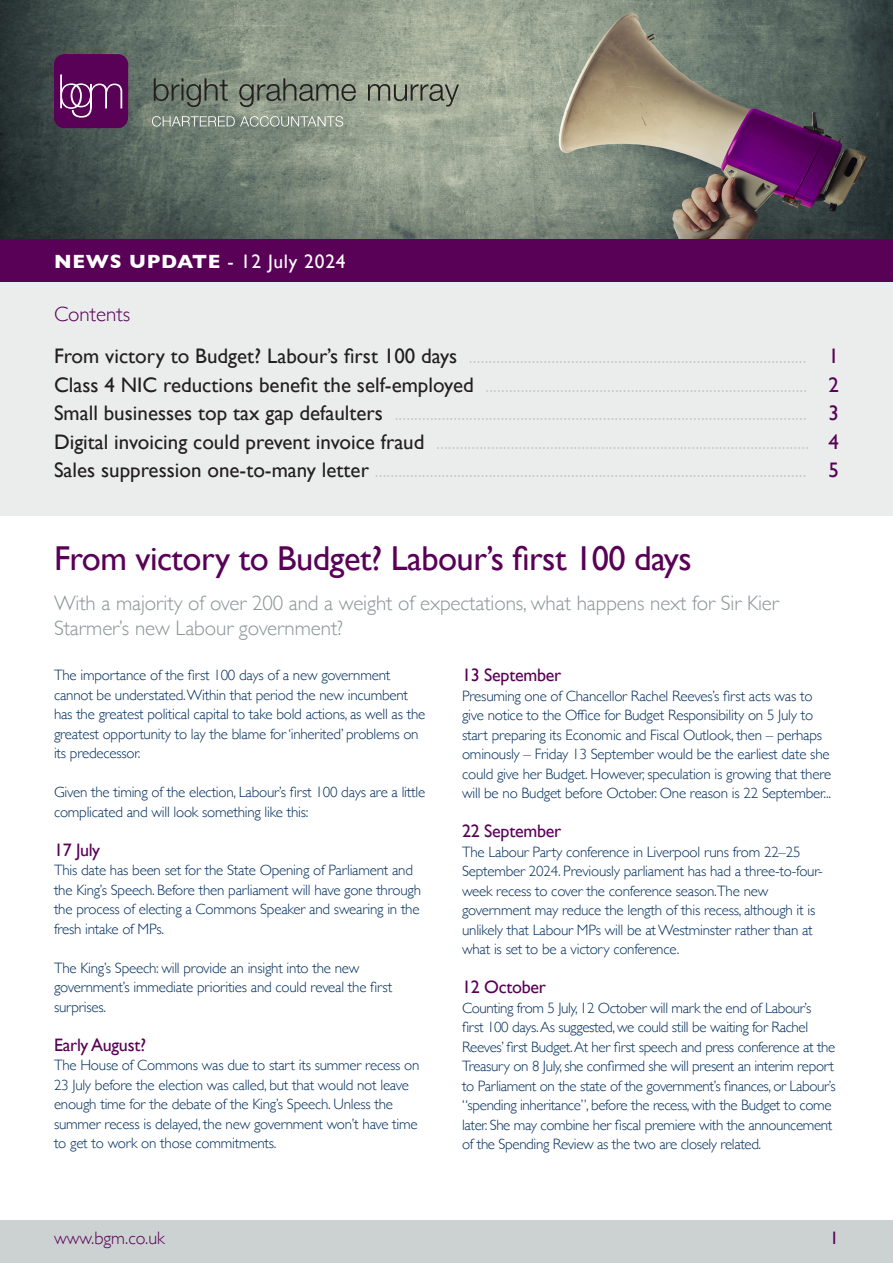
<style>
.page{position:relative;width:893px;height:1263px;background:#fff}
.page>*{position:absolute;margin:0;border:0;box-sizing:border-box;transform-origin:0 0}
.t1{font:34.5px "Gill Sans";letter-spacing:-.015em;color:#590157}
.t2{font:300 21px "Gill Sans";color:#c0c7c7}
.t3{font:300 21px "Gill Sans";letter-spacing:-.005em;color:#8a9595}
.t4{font:300 21px "Gill Sans";color:#590157}
.t5{font:19.5px "Gill Sans";letter-spacing:.04em;color:#fff}
.t6{font:18px "Gill Sans";letter-spacing:-.015em;color:#590157}
.t7{font:300 18px "Gill Sans";color:#590157}
.t8{font:300 15px/19.5px "Gill Sans";letter-spacing:-.015em;color:#002e5d}
.s1{font-weight:700}
.s2{font-weight:400;color:#231f20}
.s3{font-weight:400;color:#590157}
</style>
<div class="page">
<img style="left:0;top:0;width:893px;height:240px">
<div style="left:0;top:278px;width:893px;height:237px;background:#ebeded"></div>
<div style="left:54px;top:54px;width:74px;height:74px;background:#590157;border-radius:10px"></div>
<svg style="left:154px;top:78px;width:305px;height:29px;background:#7e8779"></svg>
<svg style="left:152px;top:116px;width:191px;height:11px;background:#98a397"></svg>
<svg style="left:60px;top:74px;width:62px;height:44px"></svg>
<div style="left:0;top:240px;width:893px;height:42px;background:#590157"></div>
<div style="left:0;top:1220px;width:893px;height:43px;background:#ccd2d2"></div>
<p class="t5" style="left:54px;top:250px;width:293px"><span class="s1">NEWS UPDATE</span> - 12 July 2024</p>
<p class="t4" style="left:54px;top:298px;width:78px">Contents</p>
<p class="t2" style="left:54px;top:340px;width:786px"><span class="s2">From victory to Budget? Labour’s first 100 days</span> ...................................................................................... <span class="s3">1</span></p>
<p class="t2" style="left:54px;top:368px;width:786px"><span class="s2">Class 4 NIC reductions benefit the self-employed</span> .................................................................................. <span class="s3">2</span></p>
<p class="t2" style="left:54px;top:397px;width:786px"><span class="s2">Small businesses top tax gap defaulters</span> ......................................................................................................... <span class="s3">3</span></p>
<p class="t2" style="left:54px;top:425px;width:786px"><span class="s2">Digital invoicing could prevent invoice fraud</span> ............................................................................................... <span class="s3">4</span></p>
<p class="t2" style="left:54px;top:454px;width:786px"><span class="s2">Sales suppression one-to-many letter</span> .............................................................................................................. <span class="s3">5</span></p>
<p class="t1" style="left:54px;top:538px;width:639px">From victory to Budget? Labour’s first 100 days</p>
<p class="t3" style="left:54px;top:586px;width:726px">With a majority of over 200 and a weight of expectations, what happens next for Sir Kier</p>
<p class="t3" style="left:54px;top:612px;width:291px">Starmer’s new Labour government?</p>
<p class="t8" style="left:54px;top:665px;width:373px">The importance of the first 100 days of a new government cannot be understated. Within that period the new incumbent has the greatest political capital to take bold actions, as well as the greatest opportunity to lay the blame for ‘inherited’ problems on its predecessor.</p>
<p class="t8" style="left:54px;top:782px;width:373px">Given the timing of the election, Labour’s first 100 days are a little complicated and will look something like this:</p>
<p class="t6" style="left:54px;top:839px;width:48px">17 July</p>
<p class="t8" style="left:54px;top:860px;width:369px">This date has been set for the State Opening of Parliament and the King’s Speech. Before then parliament will have gone through the process of electing a Commons Speaker and swearing in the fresh intake of MPs.</p>
<p class="t8" style="left:54px;top:957px;width:307px">The King’s Speech: will provide an insight into the new</p>
<p class="t8" style="left:54px;top:977px;width:340px">government’s immediate priorities and could reveal the first surprises.</p>
<p class="t6" style="left:54px;top:1034px;width:94px">Early August?</p>
<p class="t8" style="left:54px;top:1055px;width:367px">The House of Commons was due to start its summer recess on 23 July before the election was called, but that would not leave enough time for the debate of the King’s Speech. Unless the summer recess is delayed, the new government won’t have time to get to work on those commitments.</p>
<p class="t6" style="left:462px;top:665px;width:101px">13 September</p>
<p class="t8" style="left:462px;top:685px;width:371px">Presuming one of Chancellor Rachel Reeves’s first acts was to give notice to the Office for Budget Responsibility on 5 July to start preparing its Economic and Fiscal Outlook, then – perhaps ominously – Friday 13 September would be the earliest date she could give her Budget. However, speculation is growing that there will be no Budget before October. One reason is 22 September...</p>
<p class="t6" style="left:462px;top:821px;width:101px">22 September</p>
<p class="t8" style="left:462px;top:841px;width:340px">The Labour Party conference in Liverpool runs from 22–25</p>
<p class="t8" style="left:462px;top:861px;width:362px">September 2024. Previously parliament has had a three-to-four&shy;week recess to cover the conference season.The new</p>
<p class="t8" style="left:462px;top:900px;width:355px">government may reduce the length of this recess, although it is unlikely that Labour MPs will be at Westminster rather than at what is set to be a victory conference.</p>
<p class="t6" style="left:462px;top:977px;width:85px">12 October</p>
<p class="t8" style="left:462px;top:997px;width:375px">Counting from 5 July, 12 October will mark the end of Labour’s first 100 days. As suggested, we could still be waiting for Rachel Reeves’ first Budget. At her first speech and press conference at the Treasury on 8 July, she confirmed she will present an interim report to Parliament on the state of the government’s finances, or Labour’s “spending inheritance”, before the recess, with the Budget to come later. She may combine her fiscal premiere with the announcement of the Spending Review as the two are closely related.</p>
<p class="t7" style="left:54px;top:1224px;width:112px">www.bgm.co.uk</p>
<p class="t6" style="left:830px;top:1227px;width:10px">1</p>
</div>
